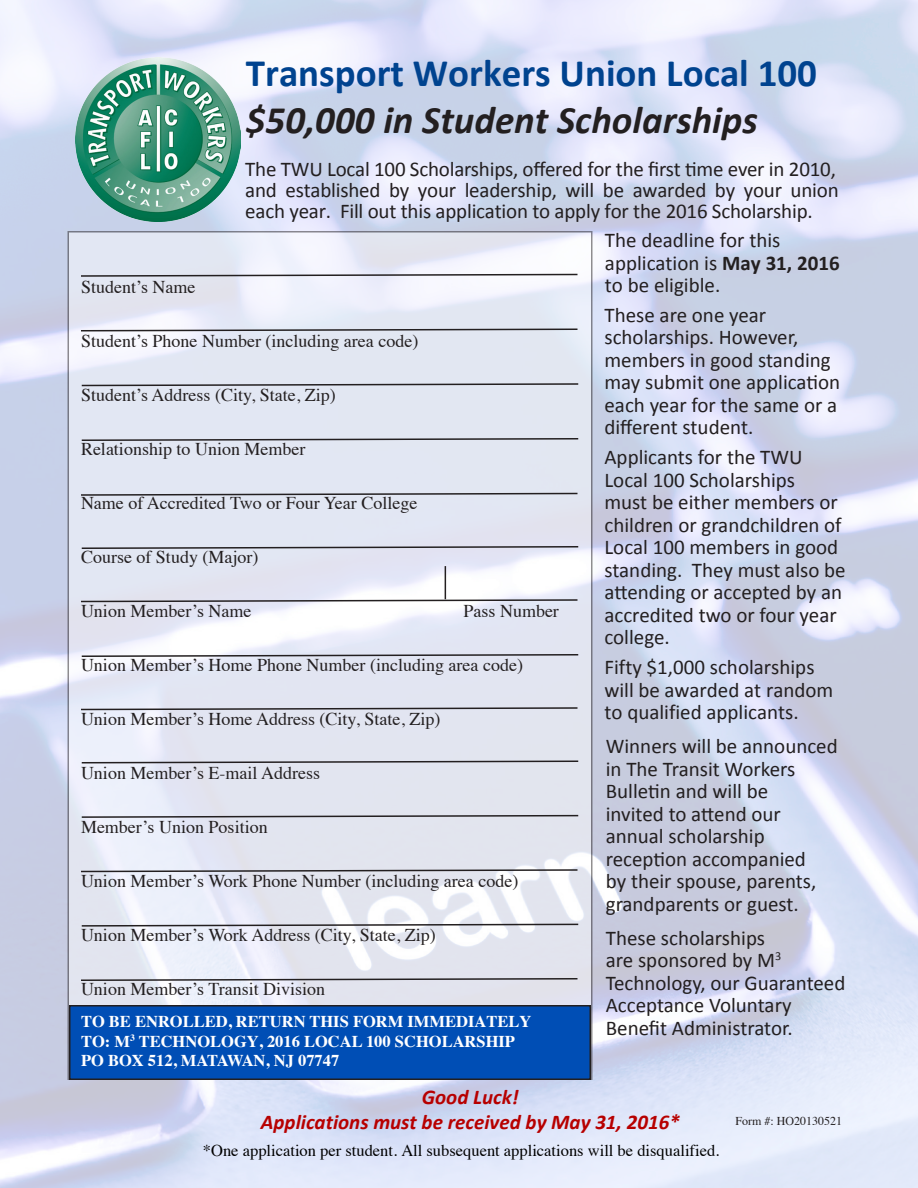
<style>
.page{position:relative;width:918px;height:1188px;background:#fff}
.page>*{position:absolute;margin:0;border:0;box-sizing:border-box;transform-origin:0 0}
.t1{font:700 39px/46.8px "Calibri";color:#00438f}
.t2{font:21px/22.5px "Calibri";color:#231f20}
.t3{font:italic 700 21px/25.2px "Calibri";color:#b70000;text-align:center}
.t4{font:18px "Times";color:#231f20}
.t5{font:700 16.5px/19.8px "Times";color:#fff}
.t6{font:16.5px "Times";color:#000}
.t7{font:12px "Times";color:#231f20}
.s1{font-style:italic;color:#231f20}
.s2{font-weight:700}
</style>
<div class="page">
<img style="left:0;top:0;width:918px;height:1188px">
<svg style="left:71px;top:234px;width:518px;height:771px;fill:#e2e7f2"></svg>
<div style="left:70px;top:1006px;width:520px;height:73px;background:#004eb5"></div>
<div style="left:69px;top:1005px;width:522px;height:75px;border:2px solid #231f20"></div>
<svg style="left:79px;top:273px;width:500px;height:5px"></svg>
<svg style="left:79px;top:328px;width:500px;height:4px"></svg>
<svg style="left:80px;top:382px;width:500px;height:5px"></svg>
<svg style="left:80px;top:437px;width:500px;height:5px"></svg>
<svg style="left:79px;top:492px;width:500px;height:5px"></svg>
<svg style="left:80px;top:545px;width:500px;height:5px"></svg>
<svg style="left:79px;top:599px;width:500px;height:4px"></svg>
<svg style="left:80px;top:653px;width:500px;height:5px"></svg>
<svg style="left:79px;top:706px;width:500px;height:5px"></svg>
<svg style="left:80px;top:760px;width:500px;height:4px"></svg>
<svg style="left:80px;top:814px;width:500px;height:5px"></svg>
<svg style="left:79px;top:868px;width:500px;height:5px"></svg>
<svg style="left:80px;top:923px;width:500px;height:4px"></svg>
<svg style="left:79px;top:977px;width:500px;height:5px"></svg>
<img style="left:76px;top:57px;width:164px;height:165px">
<hr style="left:445px;top:566px;width:1px;height:33px;background:#231f20">
<p class="t1" style="left:246px;top:50px;width:573px">Transport Workers Union Local 100 <span class="s1">$5</span><span class="s1">0</span><span class="s1">,000 in Student Scholarships</span></p>
<p class="t2" style="left:245px;top:159px;width:595px;line-height:21px">The TWU Local 100 Scholarships, offered for the first time ever in 2010, and established by your leadership, will be awarded by your union each year. Fill out this application to apply for the 2016 Scholarship.</p>
<p class="t4" style="left:81px;top:270px;width:116px">Student’s Name</p>
<p class="t4" style="left:81px;top:324px;width:339px">Student’s Phone Number (including area code)</p>
<p class="t4" style="left:81px;top:378px;width:256px">Student’s Address (City, State, Zip)</p>
<p class="t4" style="left:81px;top:432px;width:226px">Relationship to Union Member</p>
<p class="t4" style="left:81px;top:486px;width:338px">Name of Accredited Two or Four Year College</p>
<p class="t4" style="left:81px;top:540px;width:179px">Course of Study (Major)</p>
<p class="t4" style="left:81px;top:594px;width:172px">Union Member’s Name</p>
<p class="t4" style="left:464px;top:594px;width:97px">Pass Number</p>
<p class="t4" style="left:81px;top:648px;width:444px">Union Member’s Home Phone Number (including area code)</p>
<p class="t4" style="left:81px;top:702px;width:361px">Union Member’s Home Address (City, State, Zip)</p>
<p class="t4" style="left:81px;top:756px;width:241px">Union Member’s E-mail Address</p>
<p class="t4" style="left:81px;top:810px;width:188px">Member’s Union Position</p>
<p class="t4" style="left:81px;top:864px;width:439px">Union Member’s Work Phone Number (including area code)</p>
<p class="t4" style="left:81px;top:918px;width:356px">Union Member’s Work Address (City, State, Zip)</p>
<p class="t4" style="left:81px;top:972px;width:246px">Union Member’s Transit Division</p>
<p class="t5" style="left:81px;top:1010px;width:452px">TO BE ENROLLED, RETURN THIS FORM IMMEDIATELY<br>TO: M<sup>3</sup> TECHNOLOGY, 2016 LOCAL 100 SCHOLARSHIP<br>PO BOX 512, MATAWAN, NJ 07747</p>
<p class="t2" style="left:605px;top:229px;width:236px">The deadline for this application is <span class="s2">May 31, 2016 </span>to be eligible.</p>
<p class="t2" style="left:604px;top:304px;width:237px">These are one year scholarships. However, members in good standing may submit one application each year for the same or a different student.</p>
<p class="t2" style="left:604px;top:446px;width:243px">Applicants for the TWU<br>Local 100 Scholarships<br>must be either members or children or grandchildren of<br>Local 100 members in good standing. They must also be attending or accepted by an accredited two or four year college.</p>
<p class="t2" style="left:604px;top:656px;width:230px">Fifty $1,000 scholarships will be awarded at random to qualified applicants.</p>
<p class="t2" style="left:606px;top:735px;width:233px">Winners will be announced in The Transit Workers<br>Bulletin and will be<br>invited to attend our annual scholarship reception accompanied<br>by their spouse, parents, grandparents or guest.</p>
<p class="t2" style="left:606px;top:927px;width:241px">These scholarships<br>are sponsored by M<sup>3<br></sup>Technology, our Guaranteed<br>Acceptance Voluntary<br>Benefit Administrator.</p>
<p class="t3" style="left:261px;top:1085px;width:421px">Good Luck!<br>Applications must be received by May 31, 2016*</p>
<p class="t6" style="left:203px;top:1135px;width:518px">*One application per student. All subsequent applications will be disqualified.</p>
<p class="t7" style="left:736px;top:1110px;width:108px">Form #: HO20130521</p>
</div>
